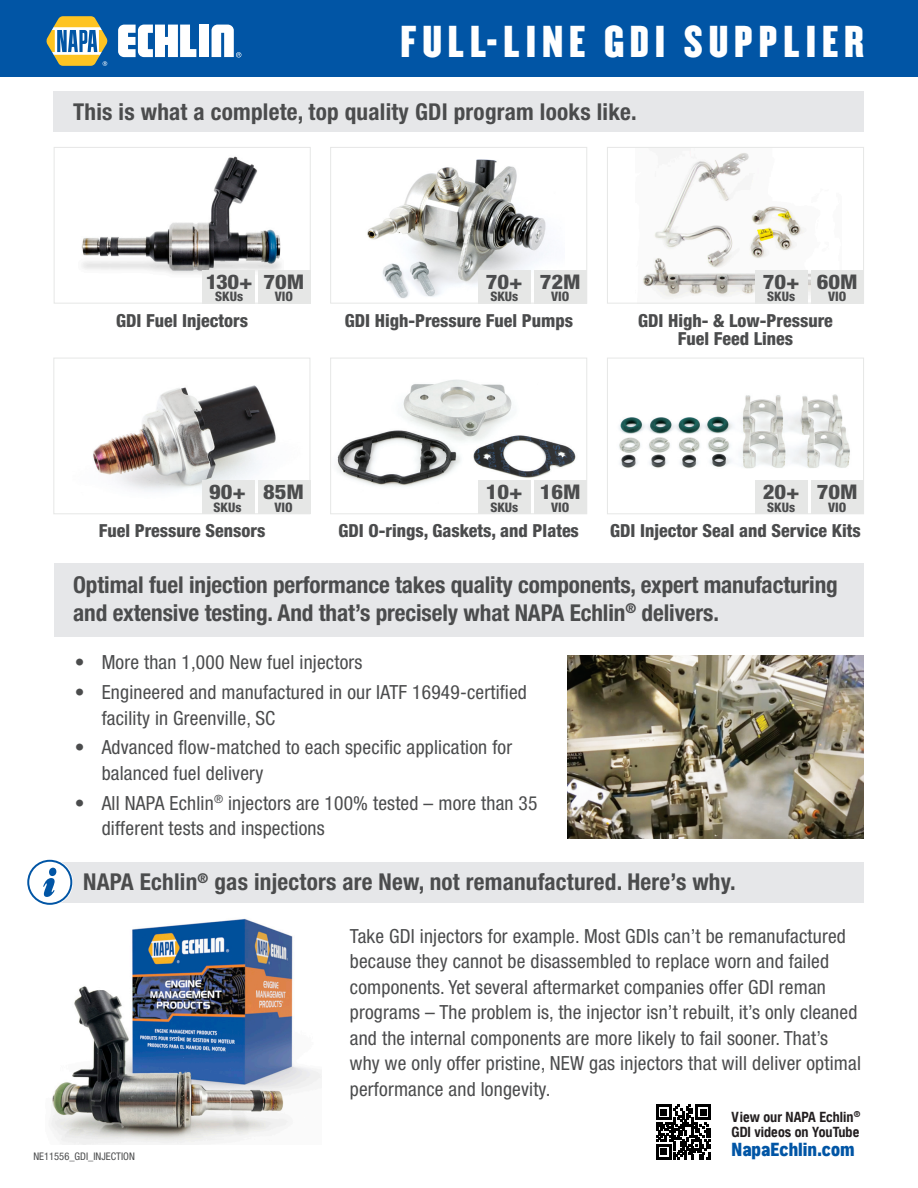
<style>
.page{position:relative;width:918px;height:1188px;background:#fff}
.page>*{position:absolute;margin:0;border:0;box-sizing:border-box;transform-origin:0 0}
.t1{font:39px "Champion HTF Welterweight";letter-spacing:.15em;color:#fff}
.t2{font:700 condensed 23.25px/28.5px "Helvetica Neue LT Std";letter-spacing:-.005em;color:#4b4c4d}
.t3{font:800 condensed 20.25px "Helvetica Neue LT Std";color:#4b4c4d;scale:1.11 1}
.t4{font:condensed 19.5px/25.5px "Helvetica Neue LT Std";letter-spacing:.01em;color:#4b4c4d}
.t5{font:900 condensed 18.6px "NAPASANS";color:#0155a5}
.t6{font:800 condensed 18px/18px "Helvetica Neue LT Std";color:#4b4c4d;text-align:center}
.t7{font:700 condensed 14.25px/15px "NAPASANS";color:#231f20}
.t8{font:800 condensed 13.05px "Helvetica Neue LT Std";color:#4b4c4d}
.t9{font:condensed 10.5px "Helvetica Neue LT Std";color:#4b4c4d}
</style>
<div class="page">
<div style="left:54px;top:563px;width:810px;height:73px;background:#e6e7e9"></div>
<div style="left:52px;top:862px;width:812px;height:41px;background:#e6e7e9"></div>
<div style="left:53px;top:92px;width:811px;height:40px;background:#e6e7e9"></div>
<svg style="left:656px;top:1104px;width:55px;height:55px"></svg>
<div style="left:660px;top:1148px;width:7px;height:7px;background:#000"></div>
<div style="left:0;top:0;width:918px;height:77px;background:#0155a5"></div>
<svg style="left:118px;top:25px;width:78px;height:32px"></svg>
<div style="left:199px;top:25px;width:10px;height:32px;background:#fff"></div>
<svg style="left:212px;top:25px;width:29px;height:33px"></svg>
<svg style="left:46px;top:16px;width:62px;height:50px"></svg>
<img style="left:81px;top:156px;width:200px;height:118px">
<div style="left:54px;top:147px;width:257px;height:157px;border:1px solid #e6e7e6"></div>
<div style="left:202px;top:270px;width:53px;height:34px;background:#e6e7e6"></div>
<div style="left:258px;top:270px;width:53px;height:34px;background:#e6e7e6"></div>
<img style="left:367px;top:159px;width:179px;height:143px">
<div style="left:330px;top:147px;width:257px;height:157px;border:1px solid #e6e7e6"></div>
<div style="left:479px;top:270px;width:52px;height:34px;background:#e6e7e6"></div>
<div style="left:535px;top:270px;width:52px;height:34px;background:#e6e7e6"></div>
<img style="left:642px;top:153px;width:169px;height:145px">
<div style="left:607px;top:147px;width:257px;height:157px;border:1px solid #e6e7e6"></div>
<div style="left:755px;top:270px;width:53px;height:34px;background:#e6e7e6"></div>
<div style="left:811px;top:270px;width:53px;height:34px;background:#e6e7e6"></div>
<img style="left:93px;top:385px;width:215px;height:127px">
<div style="left:53px;top:358px;width:257px;height:156px;border:1px solid #e6e7e6"></div>
<div style="left:202px;top:481px;width:52px;height:33px;background:#e6e7e6"></div>
<div style="left:258px;top:481px;width:52px;height:33px;background:#e6e7e6"></div>
<img style="left:337px;top:379px;width:248px;height:133px">
<div style="left:330px;top:358px;width:257px;height:156px;border:1px solid #e6e7e6"></div>
<div style="left:479px;top:481px;width:52px;height:33px;background:#e6e7e6"></div>
<div style="left:535px;top:481px;width:52px;height:33px;background:#e6e7e6"></div>
<img style="left:619px;top:394px;width:243px;height:87px">
<div style="left:607px;top:358px;width:257px;height:156px;border:1px solid #e6e7e6"></div>
<div style="left:755px;top:481px;width:53px;height:33px;background:#e6e7e6"></div>
<div style="left:811px;top:481px;width:53px;height:33px;background:#e6e7e6"></div>
<img style="left:568px;top:655px;width:296px;height:183px">
<img style="left:51px;top:918px;width:271px;height:227px">
<svg style="left:26px;top:859px;width:47px;height:47px"></svg>
<div style="left:28px;top:861px;width:43px;height:43px;background:#fff;border-radius:50%"></div>
<div style="left:27px;top:860px;width:45px;height:45px;border:2px solid #0155a5;border-radius:50%"></div>
<svg style="left:43px;top:868px;width:13px;height:29px"></svg>
<h1 class="t1" style="left:400px;top:16px;width:465px">FULL-LINE GDI SUPPLIER</h1>
<h1 class="t1" style="left:565px;top:16px;width:301px">DID YOU KNOW?</h1>
<p class="t2" style="left:73px;top:97px;width:565px">This is what a complete, top quality GDI program looks like.</p>
<p class="t3" style="left:206px;top:269px;width:44px">130+</p>
<p class="t8" style="left:215px;top:288px;width:29px">SKUs</p>
<p class="t6" style="left:116px;top:311px;width:134px">GDI Fuel Injectors</p>
<p class="t3" style="left:263px;top:269px;width:38px">70M</p>
<p class="t8" style="left:275px;top:288px;width:20px">VIO</p>
<p class="t3" style="left:540px;top:269px;width:38px">72M</p>
<p class="t8" style="left:551px;top:288px;width:20px">VIO</p>
<p class="t6" style="left:345px;top:311px;width:230px">GDI High-Pressure Fuel Pumps</p>
<p class="t3" style="left:486px;top:269px;width:35px">70+</p>
<p class="t8" style="left:490px;top:288px;width:29px">SKUs</p>
<p class="t3" style="left:209px;top:480px;width:35px">90+</p>
<p class="t8" style="left:214px;top:499px;width:29px">SKUs</p>
<p class="t3" style="left:263px;top:480px;width:38px">85M</p>
<p class="t8" style="left:274px;top:499px;width:20px">VIO</p>
<p class="t3" style="left:486px;top:480px;width:35px">10+</p>
<p class="t8" style="left:490px;top:499px;width:29px">SKUs</p>
<p class="t3" style="left:540px;top:480px;width:38px">16M</p>
<p class="t8" style="left:551px;top:499px;width:20px">VIO</p>
<p class="t3" style="left:817px;top:269px;width:38px">60M</p>
<p class="t8" style="left:828px;top:288px;width:20px">VIO</p>
<p class="t6" style="left:638px;top:311px;width:196px">GDI High- &amp; Low-Pressure<br>Fuel Feed Lines</p>
<p class="t3" style="left:763px;top:269px;width:35px">70+</p>
<p class="t8" style="left:767px;top:288px;width:29px">SKUs</p>
<p class="t3" style="left:763px;top:480px;width:35px">20+</p>
<p class="t8" style="left:767px;top:499px;width:29px">SKUs</p>
<p class="t3" style="left:817px;top:480px;width:38px">70M</p>
<p class="t8" style="left:828px;top:499px;width:20px">VIO</p>
<p class="t6" style="left:99px;top:522px;width:168px">Fuel Pressure Sensors</p>
<p class="t6" style="left:338px;top:522px;width:242px">GDI O-rings, Gaskets, and Plates</p>
<p class="t6" style="left:610px;top:522px;width:252px">GDI Injector Seal and Service Kits</p>
<p class="t2" style="left:73px;top:570px;width:766px">Optimal fuel injection performance takes quality components, expert manufacturing and extensive testing. And that’s precisely what NAPA Echlin<sup>®</sup> delivers.</p>
<p class="t4" style="left:75px;top:650px;width:289px">• More than 1,000 New fuel injectors</p>
<p class="t4" style="left:102px;top:679px;width:427px;text-indent:-27px">• Engineered and manufactured in our IATF 16949-certifed facility in Greenville, SC</p>
<p class="t4" style="left:102px;top:735px;width:412px;text-indent:-27px">• Advanced fow-matched to each specifc application for balanced fuel delivery</p>
<p class="t4" style="left:102px;top:790px;width:437px;text-indent:-27px">• All NAPA Echlin<sup>®</sup> injectors are 100% tested – more than 35 different tests and inspections</p>
<p class="t2" style="left:83px;top:868px;width:654px">NAPA Echlin<sup>®</sup> gas injectors are New, not remanufactured. Here’s why.</p>
<p class="t9" style="left:33px;top:1150px;width:103px">NE11556_GDI_INJECTION</p>
<p class="t4" style="left:350px;top:923px;width:513px">Take GDI injectors for example. Most GDIs can’t be remanufactured because they cannot be disassembled to replace worn and failed components. Yet several aftermarket companies offer GDI reman programs – The problem is, the injector isn’t rebuilt, it’s only cleaned and the internal components are more likely to fail sooner. That’s why we only offer pristine, NEW gas injectors that will deliver optimal performance and longevity.</p>
<p class="t7" style="left:732px;top:1109px;width:130px">View our NAPA Echlin<sup>®<br></sup>GDI videos on YouTube</p>
<p class="t5" style="left:732px;top:1139px;width:125px">NapaEchlin.com</p>
</div>
